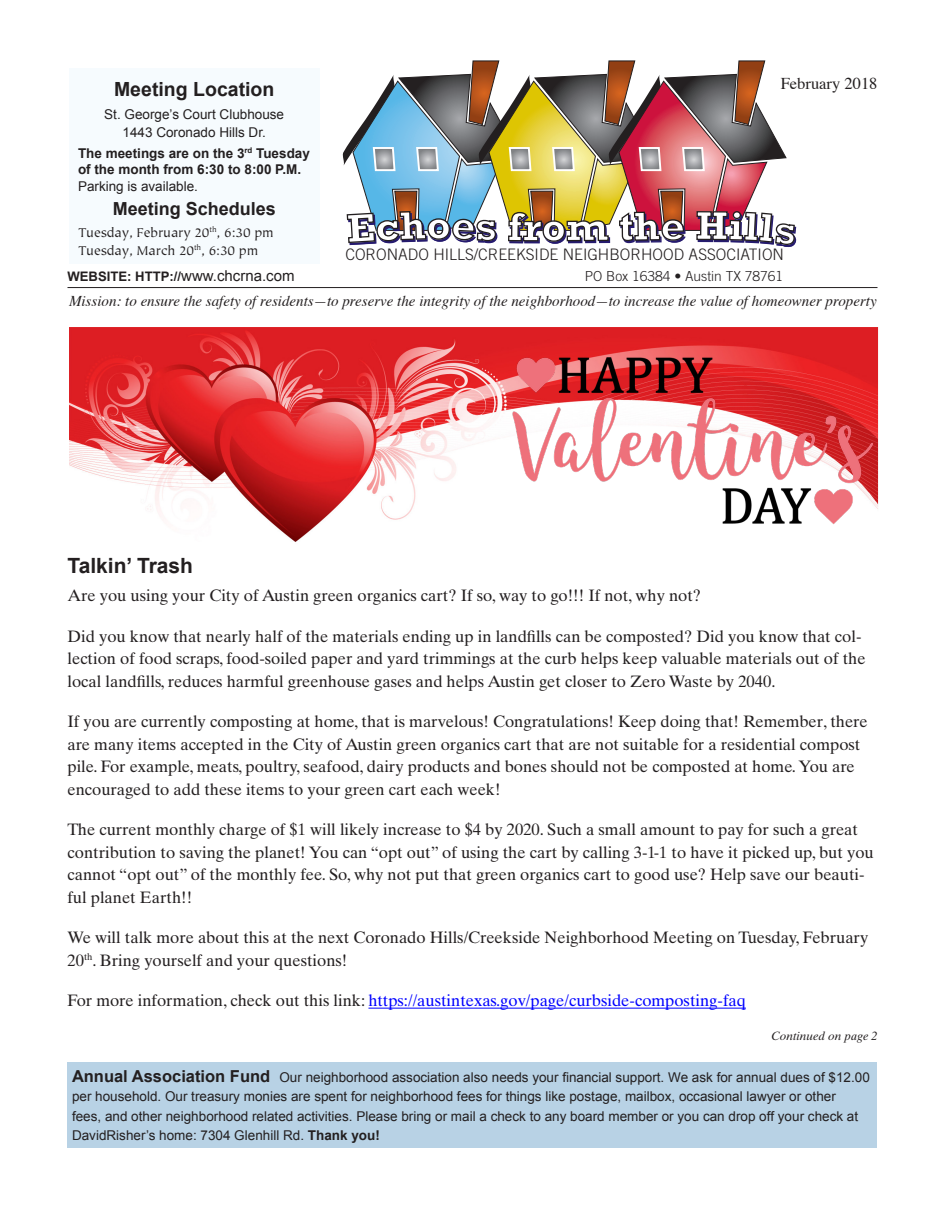
<style>
.page{position:relative;width:945px;height:1215px;background:#fff}
.page>*{position:absolute;margin:0;border:0;box-sizing:border-box;transform-origin:0 0}
.t1{font:700 40.65px "Rockwell";color:#fff;scale:1.05 1}
.Head{font:700 21px "Arial";color:#231f20}
.Head_Ad{font:700 19.5px "Arial";color:#231f20}
.Head_Ad-2{font:700 18px "Arial";color:#231f20}
.body{font:16.5px/22.5px "Times Ten LT Std";color:#231f20}
.body-2{font:16.5px "Times Ten LT Std";color:#00f}
.t2{font:16.5px "Times";color:#231f20}
.t3{font:300 15.9px "Trade Gothic LT Std";color:#231f20}
.t4{font:italic 15px "Times";color:#231f20}
.Body{font:14.25px "Tiepolo Std";letter-spacing:-.01em;color:#231f20}
.Head_Ad-3{font:300 13.8px "Trade Gothic LT Std";color:#231f20}
.Head_Ad-4{font:13.5px/19.5px "Arial";color:#231f20}
.Body_ad{font:700 13.5px/16.5px "Arial";color:#231f20}
.Body_ad-2{font:13.5px "Arial";color:#231f20}
.Head_Ad-5{font:700 13.2px "Arial";color:#231f20}
.body-3{font:italic 12px "Times Ten LT Std";color:#231f20}
.s1{font-weight:400}
.s2{font-weight:400;font-size:15px}
.s3{color:#231f20}
.s4{font-weight:700;font-size:16.5px}
.s5{font-weight:700}
</style>
<div class="page">
<div style="left:69px;top:69px;width:251px;height:195px;background:#f6fbfe"></div>
<hr style="left:68px;top:287px;width:810px;height:1px;background:#231f20">
<div style="left:68px;top:1062px;width:810px;height:86px;background:#b8d2e5"></div>
<img style="left:69px;top:328px;width:810px;height:214px">
<img style="left:511px;top:353px;width:363px;height:178px">
<hr style="left:368px;top:1008px;width:378px;height:1px;background:#00f">
<svg style="left:342px;top:61px;width:455px;height:186px"></svg>
<p class="t2" style="left:781px;top:68px;width:98px">February 2018</p>
<p class="Head_Ad" style="left:114px;top:77px;width:162px">Meeting Location</p>
<p class="Body_ad-2" style="left:104px;top:105px;width:181px">St. George’s Court Clubhouse</p>
<p class="Body_ad-2" style="left:123px;top:123px;width:145px">1443 Coronado Hills Dr.</p>
<p class="Body_ad" style="left:78px;top:145px;width:233px">The meetings are on the 3<sup>rd</sup> Tuesday of the month from 6:30 to 8:00 P.M.<br><span class="s1">Parking is available.</span></p>
<p class="Head_Ad-2" style="left:113px;top:197px;width:165px">Meeting Schedules</p>
<p class="Body" style="left:78px;top:225px;width:197px">Tuesday, February 20<sup>th</sup>, 6:30 pm</p>
<p class="Body" style="left:78px;top:243px;width:182px">Tuesday, March 20<sup>th</sup>, 6:30 pm</p>
<p class="t3" style="left:345px;top:245px;width:440px">CORONADO HILLS/CREEKSIDE NEIGHBORHOOD ASSOCIATION</p>
<p class="t1" style="left:426px;top:200px;width:25px">o</p>
<p class="t1" style="left:522px;top:202px;width:84px">rom</p>
<p class="t1" style="left:696px;top:201px;width:33px">H</p>
<p class="Head_Ad-5" style="left:68px;top:268px;width:229px">WEBSITE: HTTP://<span class="s2">www.chcrna.com</span></p>
<p class="Head_Ad-3" style="left:585px;top:268px;width:200px">PO Box 16384 • Austin TX 78761</p>
<p class="t4" style="left:69px;top:288px;width:809px">Mission: to ensure the safety of residents—to preserve the integrity of the neighborhood—to increase the value of homeowner property</p>
<p class="Head" style="left:68px;top:552px;width:127px">Talkin’ Trash</p>
<p class="body" style="left:68px;top:585px;width:635px">Are you using your City of Austin green organics cart? If so, way to go!!! If not, why not?</p>
<p class="body" style="left:68px;top:625px;width:800px">Did you know that nearly half of the materials ending up in landfills can be composted? Did you know that col&shy;lection of food scraps, food-soiled paper and yard trimmings at the curb helps keep valuable materials out of the local landfills, reduces harmful greenhouse gases and helps Austin get closer to Zero Waste by 2040.</p>
<p class="body" style="left:68px;top:711px;width:802px">If you are currently composting at home, that is marvelous! Congratulations! Keep doing that! Remember, there are many items accepted in the City of Austin green organics cart that are not suitable for a residential compost pile. For example, meats, poultry, seafood, dairy products and bones should not be composted at home. You are encouraged to add these items to your green cart each week!</p>
<p class="body" style="left:68px;top:819px;width:808px">The current monthly charge of $1 will likely increase to $4 by 2020. Such a small amount to pay for such a great contribution to saving the planet! You can “opt out” of using the cart by calling 3-1-1 to have it picked up, but you cannot “opt out” of the monthly fee. So, why not put that green organics cart to good use? Help save our beauti&shy;ful planet Earth!!</p>
<p class="body" style="left:68px;top:927px;width:802px">We will talk more about this at the next Coronado Hills/Creekside Neighborhood Meeting on Tuesday, February<br>20<sup>th</sup>. Bring yourself and your questions!</p>
<p class="body-2" style="left:68px;top:991px;width:680px"><span class="s3">For more information, check out this link:</span> https://austintexas.gov/page/curbside-composting-faq</p>
<p class="body-3" style="left:771px;top:1028px;width:108px">Continued on page 2</p>
<p class="Head_Ad-4" style="left:72px;top:1067px;width:799px"><span class="s4">Annual Association Fund</span> Our neighborhood association also needs your financial support. We ask for annual dues of $12.00 per household. Our treasury monies are spent for neighborhood fees for things like postage, mailbox, occasional lawyer or other<br>fees, and other neighborhood related activities. Please bring or mail a check to any board member or you can drop off your check at DavidRisher’s home: 7304 Glenhill Rd. <span class="s5">Thank you!</span></p>
</div>
